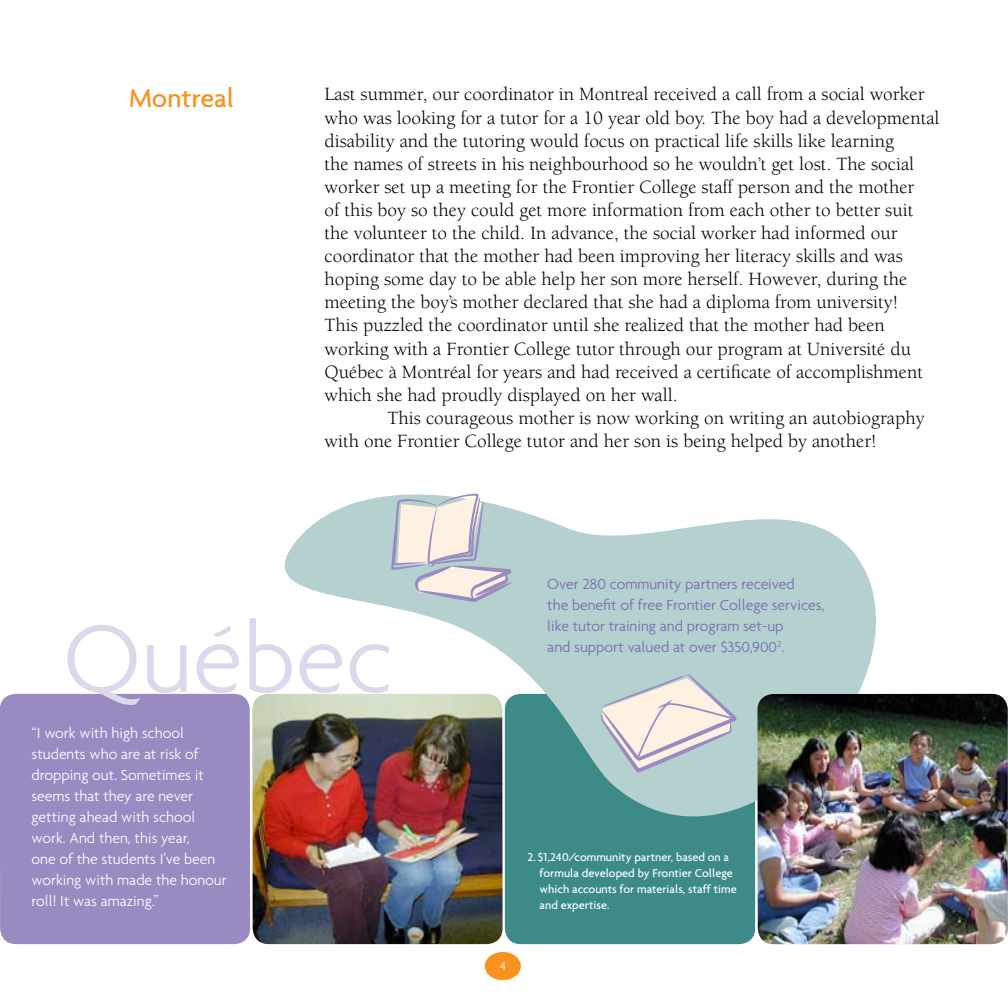
<style>
.page{position:relative;width:1008px;height:1008px;background:#fff}
.page>*{position:absolute;margin:0;border:0;box-sizing:border-box;transform-origin:0 0}
.t1{font:300 103.6px "Agenda";color:#dcd8ec}
.t2{font:500 28px "Agenda";color:#f7921e}
.t3{font:19.25px/23.1px "Berkeley";color:#000}
.t4{font:300 15.75px/21px "Agenda";color:#fff}
.t5{font:300 15.75px/21px "Agenda";color:#7a68ae}
.t6{font:500 12.25px/15.8px "Agenda";color:#fff}
.t7{font:300 12.25px "Agenda";color:#fff}
</style>
<div class="page">
<div style="left:0;top:694px;width:250px;height:250px;background:#998ac2;border-radius:16px"></div>
<div style="left:505px;top:694px;width:250px;height:250px;background:#3c8b89;border-radius:16px"></div>
<div style="left:485px;top:952px;width:36px;height:28px;background:#f7921e;border-radius:50%"></div>
<img style="left:252px;top:694px;width:251px;height:250px;border-radius:16px">
<img style="left:245px;top:496px;width:696px;height:405px">
<svg style="left:594px;top:672px;width:143px;height:101px;background:#cfd5d4"></svg>
<svg style="left:390px;top:493px;width:122px;height:110px;background:#d2d5d6"></svg>
<img style="left:758px;top:694px;width:250px;height:250px;border-radius:16px">
<h2 class="t2" style="left:129px;top:81px;width:107px">Montreal</h2>
<p class="t3" style="left:325px;top:83px;width:617px">Last summer, our coordinator in Montreal received a call from a social worker who was looking for a tutor for a 10 year old boy. The boy had a developmental disability and the tutoring would focus on practical life skills like learning<br>the names of streets in his neighbourhood so he wouldn’t get lost. The social worker set up a meeting for the Frontier College staff person and the mother<br>of this boy so they could get more information from each other to better suit the volunteer to the child. In advance, the social worker had informed our coordinator that the mother had been improving her literacy skills and was hoping some day to be able help her son more herself. However, during the meeting the boy’s mother declared that she had a diploma from university!<br>This puzzled the coordinator until she realized that the mother had been working with a Frontier College tutor through our program at Université du Québec à Montréal for years and had received a certificate of accomplishment which she had proudly displayed on her wall.</p>
<p class="t3" style="left:325px;top:407px;width:602px;text-indent:63px">This courageous mother is now working on writing an autobiography with one Frontier College tutor and her son is being helped by another!</p>
<h1 class="t1" style="left:63px;top:598px;width:332px">Québec</h1>
<p class="t4" style="left:32px;top:723px;width:197px">“I work with high school students who are at risk of dropping out. Sometimes it seems that they are never getting ahead with school work. And then, this year,<br>one of the students I’ve been working with made the honour roll! It was amazing.”</p>
<p class="t5" style="left:547px;top:573px;width:279px">Over 280 community partners received<br>the benefit of free Frontier College services, like tutor training and program set-up<br>and support valued at over $350,900<sup>2</sup>.</p>
<p class="t7" style="left:500px;top:959px;width:7px">4</p>
<p class="t6" style="left:540px;top:849px;width:199px;text-indent:-12px">2. $1,240/community partner, based on a formula developed by Frontier College which accounts for materials, staff time and expertise.</p>
</div>
